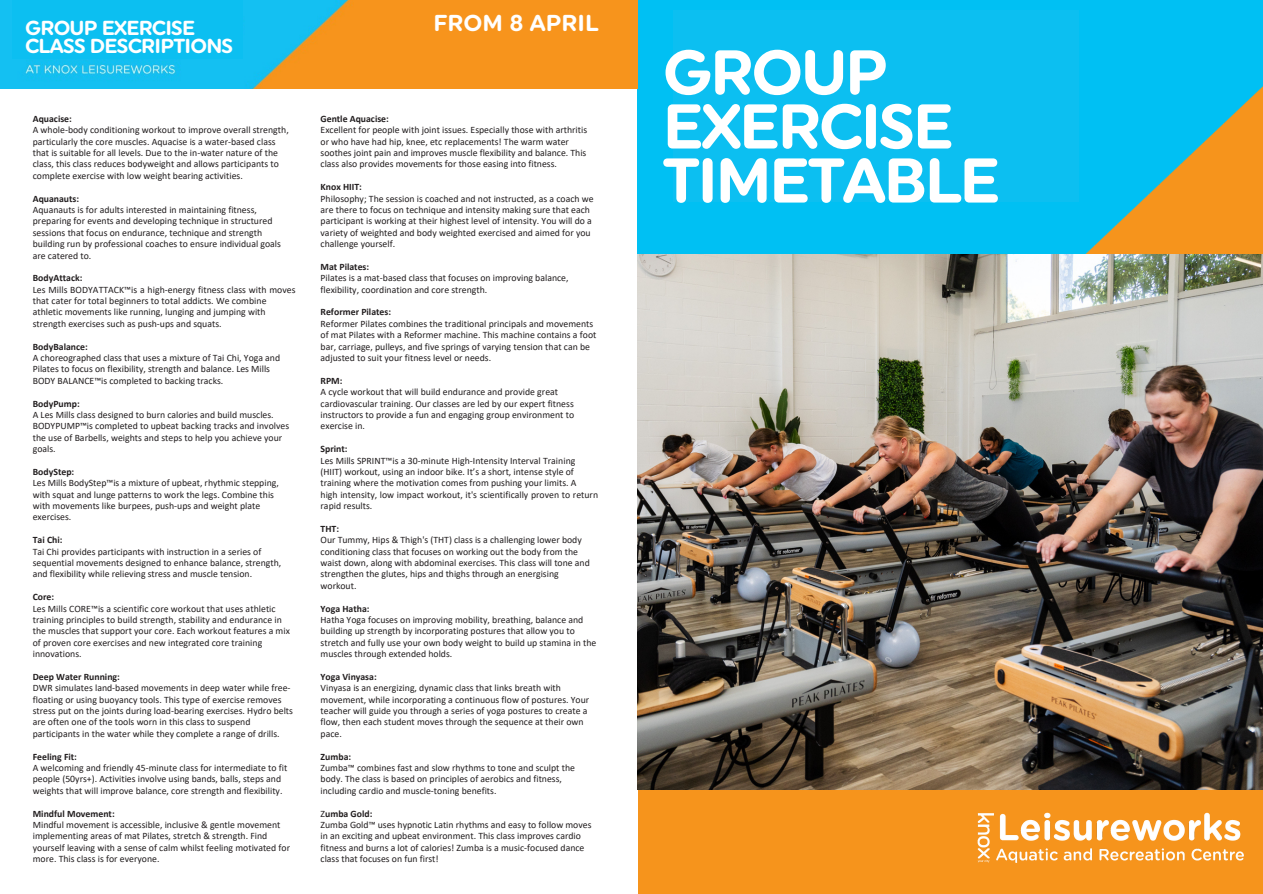
<style>
.page{position:relative;width:1263px;height:894px;background:#fff}
.page>*{position:absolute;margin:0;border:0;box-sizing:border-box;transform-origin:0 0}
.t1{font:700 63px/54px "Uniform Rnd";letter-spacing:-.04em;color:#fff}
.t2{font:700 23.1px "Uniform Rnd";color:#fff}
.t3{font:700 20.25px/17.4px "Uniform Rnd";letter-spacing:-.04em;color:#fff}
.t4{font:9.75px/11.4px "Calibri";color:#211d1e}
.t5{font:700 9.75px "Calibri";color:#211d1e}
.s1{font-weight:400}
</style>
<div class="page">
<img style="left:638px;top:0;width:625px;height:255px">
<img style="left:0;top:0;width:638px;height:89px">
<div style="left:638px;top:789px;width:625px;height:104px;background:#f6941c"></div>
<img style="left:977px;top:812px;width:267px;height:51px">
<div style="left:673px;top:10px;width:406px;height:191px;background:#0cbff1"></div>
<div style="left:12px;top:0;width:230px;height:59px;background:#0cbff1"></div>
<img style="left:638px;top:255px;width:625px;height:534px">
<p class="t3" style="left:25px;top:20px;width:210px">GROUP EXERCISE<br>CLASS DESCRIPTIONS</p>
<p class="t5" style="left:33px;top:114px;width:41px">Aquacise:</p>
<p class="t4" style="left:33px;top:125px;width:257px">A whole-body conditioning workout to improve overall strength, particularly the core muscles. Aquacise is a water-based class</p>
<p class="t4" style="left:33px;top:148px;width:248px;text-align:justify">that is suitable for all levels. Due to the in-water nature of the class, this class reduces bodyweight and allows participants to complete exercise with low weight bearing activities.</p>
<p class="t5" style="left:33px;top:194px;width:48px">Aquanauts:</p>
<p class="t4" style="left:33px;top:205px;width:226px">Aquanauts is for adults interested in maintaining fitness,</p>
<p class="t4" style="left:33px;top:216px;width:241px">preparing for events and developing technique in structured sessions that focus on endurance, technique and strength</p>
<p class="t4" style="left:33px;top:239px;width:250px">building run by professional coaches to ensure individual goals</p>
<p class="t4" style="left:33px;top:250px;width:60px">are catered to.</p>
<p class="t5" style="left:33px;top:274px;width:51px">BodyAttack:</p>
<p class="t4" style="left:33px;top:284px;width:264px">Les Mills BODYATTACK™is a high-energy fitness class with moves that cater for total beginners to total addicts. We combine</p>
<p class="t4" style="left:33px;top:307px;width:234px">athletic movements like running, lunging and jumping with strength exercises such as push-ups and squats.</p>
<p class="t5" style="left:33px;top:342px;width:57px">BodyBalance:</p>
<p class="t4" style="left:33px;top:353px;width:249px">A choreographed class that uses a mixture of Tai Chi, Yoga and<br>Pilates to focus on flexibility, strength and balance. Les Mills</p>
<p class="t4" style="left:33px;top:375px;width:192px">BODY BALANCE™is completed to backing tracks.</p>
<p class="t5" style="left:33px;top:399px;width:48px">BodyPump:</p>
<p class="t4" style="left:33px;top:410px;width:258px">A Les Mills class designed to burn calories and build muscles.<br>BODYPUMP™is completed to upbeat backing tracks and involves the use of Barbells, weights and steps to help you achieve your goals.</p>
<p class="t5" style="left:33px;top:467px;width:43px">BodyStep:</p>
<p class="t4" style="left:33px;top:478px;width:247px">Les Mills BodyStep™is a mixture of upbeat, rhythmic stepping, with squat and lunge patterns to work the legs. Combine this</p>
<p class="t4" style="left:33px;top:501px;width:229px">with movements like burpees, push-ups and weight plate</p>
<p class="t4" style="left:33px;top:512px;width:40px">exercises.</p>
<p class="t5" style="left:33px;top:535px;width:31px">Tai Chi:</p>
<p class="t4" style="left:33px;top:546px;width:250px">Tai Chi provides participants with instruction in a series of sequential movements designed to enhance balance, strength, and flexibility while relieving stress and muscle tension.</p>
<p class="t5" style="left:33px;top:592px;width:23px">Core:</p>
<p class="t4" style="left:33px;top:603px;width:251px">Les Mills CORE™is a scientific core workout that uses athletic training principles to build strength, stability and endurance in</p>
<p class="t4" style="left:33px;top:626px;width:259px">the muscles that support your core. Each workout features a mix of proven core exercises and new integrated core training innovations.</p>
<p class="t5" style="left:33px;top:672px;width:89px">Deep Water Running:</p>
<p class="t4" style="left:33px;top:683px;width:262px">DWR simulates land-based movements in deep water while free&shy;floating or using buoyancy tools. This type of exercise removes stress put on the joints during load-bearing exercises. Hydro belts are often one of the tools worn in this class to suspend</p>
<p class="t4" style="left:33px;top:728px;width:248px">participants in the water while they complete a range of drills.</p>
<p class="t5" style="left:33px;top:752px;width:46px">Feeling Fit:</p>
<p class="t4" style="left:33px;top:762px;width:256px">A welcoming and friendly 45-minute class for intermediate to fit people (50yrs+). Activities involve using bands, balls, steps and weights that will improve balance, core strength and flexibility.</p>
<p class="t5" style="left:33px;top:809px;width:83px">Mindful Movement:</p>
<p class="t4" style="left:33px;top:819px;width:259px">Mindful movement is accessible, inclusive &amp; gentle movement implementing areas of mat Pilates, stretch &amp; strength. Find yourself leaving with a sense of calm whilst feeling motivated for more. This class is for everyone.</p>
<h1 class="t2" style="left:434px;top:12px;width:167px">FROM 8 APRIL</h1>
<p class="t5" style="left:321px;top:114px;width:70px">Gentle Aquacise:</p>
<p class="t4" style="left:321px;top:125px;width:268px">Excellent for people with joint issues. Especially those with arthritis</p>
<p class="t4" style="left:321px;top:136px;width:267px">or who have had hip, knee, etc replacements! The warm water soothes joint pain and improves muscle flexibility and balance. This class also provides movements for those easing into fitness.</p>
<p class="t5" style="left:321px;top:183px;width:43px">Knox HIIT:</p>
<p class="t4" style="left:321px;top:193px;width:275px">Philosophy; The session is coached and not instructed, as a coach we are there to focus on technique and intensity making sure that each participant is working at their highest level of intensity. You will do a variety of weighted and body weighted exercised and aimed for you challenge yourself.</p>
<p class="t5" style="left:321px;top:262px;width:50px">Mat Pilates:</p>
<p class="t4" style="left:321px;top:273px;width:250px">Pilates is a mat-based class that focuses on improving balance, flexibility, coordination and core strength.</p>
<p class="t5" style="left:321px;top:308px;width:72px">Reformer Pilates:</p>
<p class="t4" style="left:321px;top:318px;width:277px">Reformer Pilates combines the traditional principals and movements of mat Pilates with a Reformer machine. This machine contains a foot bar, carriage, pulleys, and five springs of varying tension that can be adjusted to suit your fitness level or needs.</p>
<p class="t5" style="left:321px;top:376px;width:23px">RPM:</p>
<p class="t4" style="left:321px;top:387px;width:255px">A cycle workout that will build endurance and provide great cardiovascular training. Our classes are led by our expert fitness instructors to provide a fun and engaging group environment to exercise in.</p>
<p class="t5" style="left:321px;top:444px;width:28px">Sprint:</p>
<p class="t4" style="left:321px;top:455px;width:256px">Les Mills SPRINT™is a 30-minute High-Intensity Interval Training</p>
<p class="t4" style="left:321px;top:466px;width:257px">(HIIT) workout, using an indoor bike. It’s a short, intense style of training where the motivation comes from pushing your limits. A</p>
<p class="t4" style="left:321px;top:489px;width:279px">high intensity, low impact workout, it's scientifically proven to return rapid results.</p>
<p class="t5" style="left:321px;top:524px;width:20px">THT:</p>
<p class="t4" style="left:321px;top:535px;width:271px">Our Tummy, Hips &amp; Thigh's (THT) class is a challenging lower body conditioning class that focuses on working out the body from the waist down, along with abdominal exercises. This class will tone and strengthen the glutes, hips and thighs through an energising</p>
<p class="t4" style="left:321px;top:580px;width:37px">workout.</p>
<p class="t5" style="left:321px;top:604px;width:50px">Yoga Hatha:</p>
<p class="t4" style="left:321px;top:614px;width:277px">Hatha Yoga focuses on improving mobility, breathing, balance and building up strength by incorporating postures that allow you to stretch and fully use your own body weight to build up stamina in the muscles through extended holds.</p>
<p class="t5" style="left:321px;top:672px;width:58px">Yoga Vinyasa:</p>
<p class="t4" style="left:321px;top:683px;width:270px">Vinyasa is an energizing, dynamic class that links breath with movement, while incorporating a continuous flow of postures. Your teacher will guide you through a series of yoga postures to create a flow, then each student moves through the sequence at their own pace.</p>
<p class="t5" style="left:321px;top:752px;width:32px">Zumba:</p>
<p class="t4" style="left:321px;top:762px;width:256px">Zumba™ combines fast and slow rhythms to tone and sculpt the body. The class is based on principles of aerobics and fitness, including cardio and muscle-toning benefits.</p>
<p class="t5" style="left:321px;top:809px;width:53px"><span class="s1">Z</span>umba Gold:</p>
<p class="t4" style="left:321px;top:819px;width:272px">Zumba Gold™ uses hypnotic Latin rhythms and easy to follow moves in an exciting and upbeat environment. This class improves cardio fitness and burns a lot of calories! Zumba is a music-focused dance class that focuses on fun first!</p>
<p class="t1" style="left:663px;top:48px;width:339px">GROUP<br>EXERCISE<br>TIMETABLE</p>
</div>
